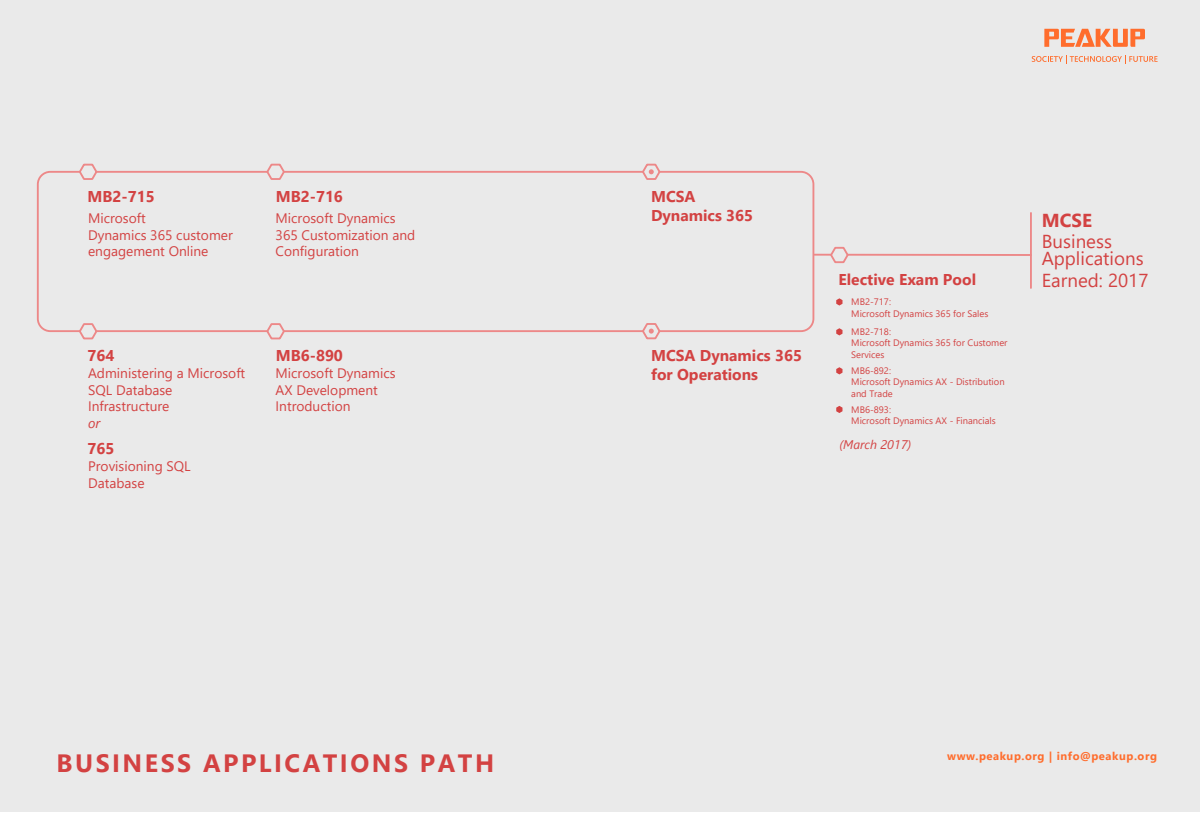
<style>
.page{position:relative;width:1200px;height:813px;background:#fff}
.page>*{position:absolute;margin:0;border:0;box-sizing:border-box;transform-origin:0 0}
.t1{font:700 25px "Segoe UI";letter-spacing:.1em;color:#d34242}
.t2{font:18.75px/17.5px "Segoe UI";color:#d34242}
.t3{font:700 18.75px "Segoe UI";color:#d34242}
.t4{font:700 15.62px/18.8px "Segoe UI";color:#d34242}
.t5{font:13.75px/16.5px "Segoe UI";color:#d34242}
.t6{font:italic 13.75px "Segoe UI";color:#d34242}
.t7{font:italic 12.5px "Segoe UI";color:#d34242}
.t8{font:700 11.25px "Segoe UI";letter-spacing:.05em;color:#ff6d2d}
.t9{font:9.38px/11.2px "Segoe UI";color:#d34242}
</style>
<div class="page">
<div style="left:0;top:0;width:1200px;height:811px;background:#eaeaea"></div>
<hr style="left:1030px;top:213px;width:2px;height:75px;background:#ed8888">
<svg style="left:836px;top:298px;width:6px;height:7px"></svg>
<svg style="left:836px;top:328px;width:6px;height:7px"></svg>
<svg style="left:836px;top:367px;width:6px;height:7px"></svg>
<svg style="left:836px;top:406px;width:6px;height:7px"></svg>
<div style="left:37px;top:171px;width:777px;height:161px;border:2px solid #ed8888;border-radius:12px"></div>
<svg style="left:78px;top:163px;width:21px;height:17px"></svg>
<svg style="left:78px;top:323px;width:21px;height:17px"></svg>
<svg style="left:265px;top:163px;width:21px;height:17px"></svg>
<svg style="left:265px;top:323px;width:21px;height:17px"></svg>
<svg style="left:812px;top:246px;width:220px;height:19px"></svg>
<svg style="left:641px;top:163px;width:21px;height:17px"></svg>
<svg style="left:641px;top:323px;width:21px;height:17px"></svg>
<svg style="left:1044px;top:29px;width:101px;height:18px"></svg>
<svg style="left:1032px;top:56px;width:126px;height:8px"></svg>
<p class="t4" style="left:88px;top:186px;width:69px">MB2-715</p>
<p class="t4" style="left:276px;top:186px;width:69px">MB2-716</p>
<p class="t4" style="left:651px;top:186px;width:104px">MCSA<br>Dynamics 365</p>
<p class="t5" style="left:88px;top:209px;width:146px">Microsoft<br>Dynamics 365 customer engagement Online</p>
<p class="t5" style="left:276px;top:209px;width:141px">Microsoft Dynamics<br>365 Customization and<br>Configuration</p>
<p class="t4" style="left:88px;top:345px;width:28px">764</p>
<p class="t4" style="left:276px;top:345px;width:69px">MB6-890</p>
<p class="t4" style="left:651px;top:345px;width:152px">MCSA Dynamics 365 for Operations</p>
<p class="t5" style="left:276px;top:364px;width:121px">Microsoft Dynamics<br>AX Development<br>Introduction</p>
<p class="t5" style="left:88px;top:364px;width:159px">Administering a Microsoft<br>SQL Database<br>Infrastructure</p>
<p class="t4" style="left:88px;top:438px;width:28px">765</p>
<p class="t5" style="left:88px;top:457px;width:104px">Provisioning SQL<br>Database</p>
<p class="t6" style="left:88px;top:412px;width:14px">or</p>
<p class="t4" style="left:839px;top:268px;width:139px">Elective Exam Pool</p>
<p class="t9" style="left:851px;top:295px;width:139px">MB2-717:<br>Microsoft Dynamics 365 for Sales</p>
<p class="t9" style="left:851px;top:325px;width:158px">MB2-718:<br>Microsoft Dynamics 365 for Customer<br>Services</p>
<p class="t9" style="left:851px;top:364px;width:155px">MB6-892:<br>Microsoft Dynamics AX - Distribution and Trade</p>
<p class="t9" style="left:851px;top:403px;width:146px">MB6-893:<br>Microsoft Dynamics AX - Financials</p>
<p class="t7" style="left:839px;top:434px;width:73px">(March 2017)</p>
<h2 class="t3" style="left:1042px;top:203px;width:52px">MCSE</h2>
<h2 class="t2" style="left:1042px;top:231px;width:103px">Business<br>Applications</h2>
<h2 class="t2" style="left:1042px;top:269px;width:108px">Earned: 2017</h2>
<h1 class="t1" style="left:57px;top:739px;width:439px">BUSINESS APPLICATIONS PATH</h1>
<p class="t8" style="left:947px;top:745px;width:211px">www.peakup.org | info@peakup.org</p>
</div>
